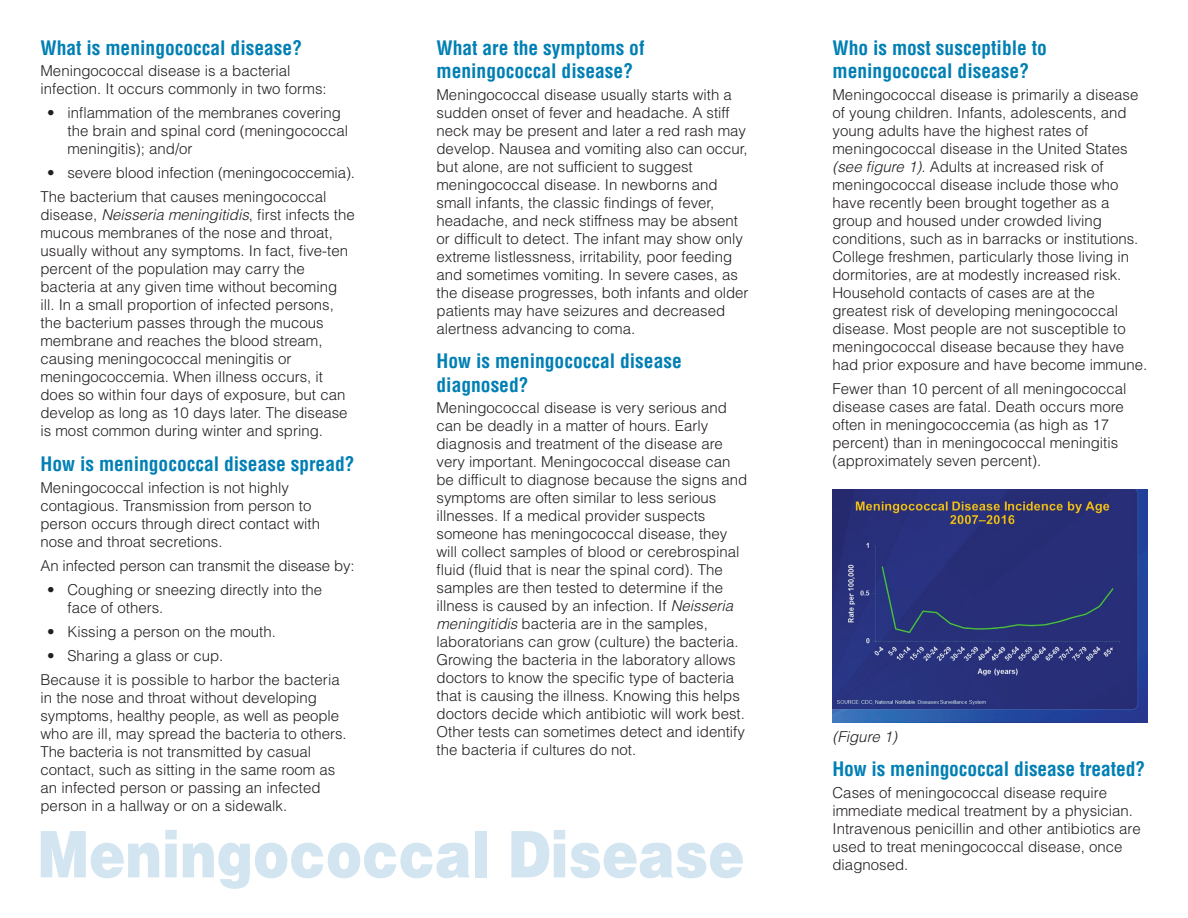
<style>
.page{position:relative;width:1188px;height:918px;background:#fff}
.page>*{position:absolute;margin:0;border:0;box-sizing:border-box;transform-origin:0 0}
.t1{font:900 64.2px "Helvetica LT Std";color:#d2e5f1;scale:.85 1}
.t2{font:700 condensed 19.5px/23.4px "Helvetica LT Std";color:#007fb4}
.t3{font:300 15px/18px "Helvetica LT Std";color:#231f20}
.t4{font:italic 300 15px "Helvetica LT Std";color:#231f20}
.s1{font-style:italic}
</style>
<div class="page">
<img style="left:832px;top:489px;width:315px;height:233px">
<h2 class="t2" style="left:40px;top:37px;width:263px">What is meningococcal disease?</h2>
<p class="t3" style="left:40px;top:63px;width:288px">Meningococcal disease is a bacterial infection. It occurs commonly in two forms:</p>
<p class="t3" style="left:67px;top:105px;width:282px;text-indent:-20px">• inflammation of the membranes covering the brain and spinal cord (meningococcal meningitis); and/or</p>
<p class="t3" style="left:41px;top:162px;width:316px;line-height:24px;text-indent:7px">• severe blood infection (meningococcemia).<br>The bacterium that causes meningococcal</p>
<p class="t3" style="left:40px;top:207px;width:316px">disease, <span class="s1">Neisseria meningitidis</span>, first infects the mucous membranes of the nose and throat, usually without any symptoms. In fact, five-ten percent of the population may carry the bacteria at any given time without becoming ill. In a small proportion of infected persons, the bacterium passes through the mucous membrane and reaches the blood stream, causing meningococcal meningitis or meningococcemia. When illness occurs, it does so within four days of exposure, but can develop as long as 10 days later. The disease is most common during winter and spring.</p>
<h2 class="t2" style="left:40px;top:454px;width:316px">How is meningococcal disease spread?</h2>
<p class="t3" style="left:40px;top:480px;width:281px">Meningococcal infection is not highly contagious. Transmission from person to person occurs through direct contact with nose and throat secretions.</p>
<p class="t3" style="left:40px;top:558px;width:316px">An infected person can transmit the disease by:</p>
<p class="t3" style="left:67px;top:582px;width:256px;text-indent:-20px">• Coughing or sneezing directly into the face of others.</p>
<p class="t3" style="left:47px;top:624px;width:230px">• Kissing a person on the mouth.</p>
<p class="t3" style="left:40px;top:645px;width:301px;line-height:24px;text-indent:7px">• Sharing a glass or cup.<br>Because it is possible to harbor the bacteria</p>
<p class="t3" style="left:40px;top:690px;width:308px">in the nose and throat without developing symptoms, healthy people, as well as people who are ill, may spread the bacteria to others.<br>The bacteria is not transmitted by casual contact, such as sitting in the same room as an infected person or passing an infected person in a hallway or on a sidewalk.</p>
<h2 class="t2" style="left:436px;top:37px;width:209px">What are the symptoms of meningococcal disease?</h2>
<p class="t3" style="left:436px;top:87px;width:314px">Meningococcal disease usually starts with a sudden onset of fever and headache. A stiff neck may be present and later a red rash may develop. Nausea and vomiting also can occur, but alone, are not sufficient to suggest meningococcal disease. In newborns and small infants, the classic findings of fever, headache, and neck stiffness may be absent or difficult to detect. The infant may show only extreme listlessness, irritability, poor feeding and sometimes vomiting. In severe cases, as the disease progresses, both infants and older patients may have seizures and decreased alertness advancing to coma.</p>
<h2 class="t2" style="left:436px;top:351px;width:247px">How is meningococcal disease diagnosed?</h2>
<p class="t3" style="left:436px;top:400px;width:312px">Meningococcal disease is very serious and can be deadly in a matter of hours. Early diagnosis and treatment of the disease are very important. Meningococcal disease can be difficult to diagnose because the signs and symptoms are often similar to less serious illnesses. If a medical provider suspects someone has meningococcal disease, they will collect samples of blood or cerebrospinal fluid (fluid that is near the spinal cord). The samples are then tested to determine if the illness is caused by an infection. If <span class="s1">Neisseria meningitidis</span> bacteria are in the samples, laboratorians can grow (culture) the bacteria.<br>Growing the bacteria in the laboratory allows doctors to know the specific type of bacteria that is causing the illness. Knowing this helps doctors decide which antibiotic will work best.<br>Other tests can sometimes detect and identify the bacteria if cultures do not.</p>
<h1 class="t1" style="left:37px;top:831px;width:833px">Meningococcal Disease</h1>
<h2 class="t2" style="left:832px;top:37px;width:216px">Who is most susceptible to meningococcal disease?</h2>
<p class="t3" style="left:832px;top:87px;width:316px">Meningococcal disease is primarily a disease of young children. Infants, adolescents, and young adults have the highest rates of meningococcal disease in the United States <span class="s1">(see figure 1)</span>. Adults at increased risk of meningococcal disease include those who have recently been brought together as a group and housed under crowded living conditions, such as in barracks or institutions.<br>College freshmen, particularly those living in dormitories, are at modestly increased risk.<br>Household contacts of cases are at the greatest risk of developing meningococcal disease. Most people are not susceptible to meningococcal disease because they have had prior exposure and have become immune.</p>
<p class="t3" style="left:832px;top:381px;width:296px">Fewer than 10 percent of all meningococcal disease cases are fatal. Death occurs more often in meningococcemia (as high as 17 percent) than in meningococcal meningitis (approximately seven percent).</p>
<p class="t4" style="left:832px;top:731px;width:66px">(Figure 1)</p>
<h2 class="t2" style="left:832px;top:759px;width:314px">How is meningococcal disease treated?</h2>
<p class="t3" style="left:832px;top:785px;width:310px">Cases of meningococcal disease require immediate medical treatment by a physician.<br>Intravenous penicillin and other antibiotics are used to treat meningococcal disease, once</p>
<p class="t3" style="left:832px;top:857px;width:77px">diagnosed.</p>
</div>
